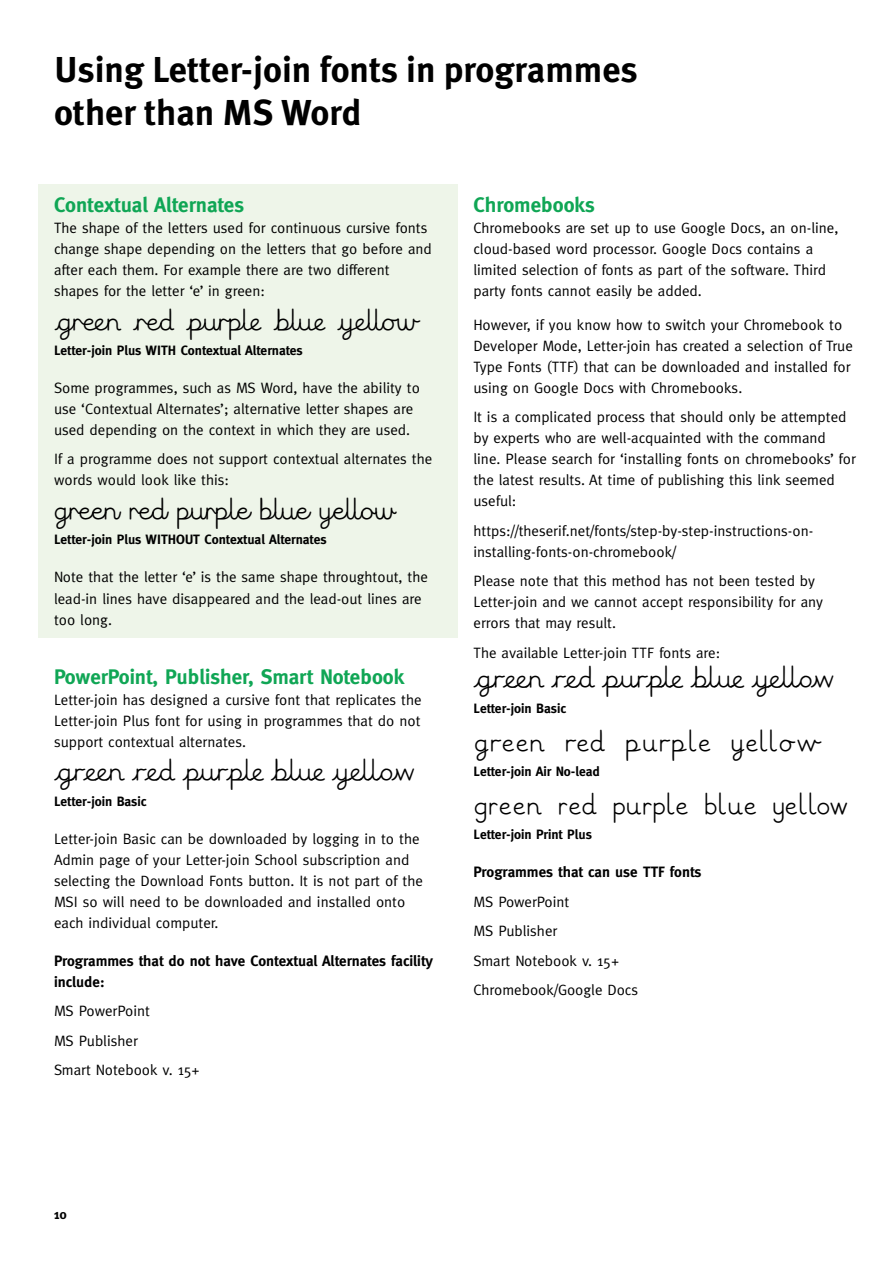
<style>
.page{position:relative;width:893px;height:1263px;background:#fff}
.page>*{position:absolute;margin:0;border:0;box-sizing:border-box;transform-origin:0 0}
.t1{font:700 36px/43.2px "Meta Plus";color:#000}
.t2{font:31.5px "Letter join Plus 1";color:#000}
.t3{font:31.5px "Letter join Basic 15";color:#000}
.t4{font:31.5px "Letter join Basic 32";color:#000}
.t5{font:31.5px "Letter join Print Plus 4";color:#000}
.t6{font:31.5px "Letter join Air No lead 32";letter-spacing:-.01em;color:#000}
.t7{font:700 21px "Meta";color:#10a655}
.t8{font:15px/21px "Meta";color:#000}
.t9{font:700 15px/21px "Meta";color:#000}
.t10{font:700 13.5px "Meta";color:#000}
.t11{font:700 13.5px "Meta Plus";color:#000}
</style>
<div class="page">
<div style="left:38px;top:184px;width:420px;height:454px;background:#eef5e9"></div>
<h1 class="t1" style="left:54px;top:48px;width:585px">Using Letter-join fonts in programmes other than MS Word</h1>
<h3 class="t7" style="left:54px;top:192px;width:192px">Contextual Alternates</h3>
<p class="t8" style="left:54px;top:217px;width:379px">The shape of the letters used for continuous cursive fonts change shape depending on the letters that go before and after each them. For example there are two different shapes for the letter ‘e’ in green:</p>
<h2 class="t2" style="left:54px;top:302px;width:369px">green red purple blue yellow</h2>
<p class="t10" style="left:54px;top:342px;width:250px">Letter-join Plus WITH Contextual Alternates</p>
<p class="t8" style="left:54px;top:377px;width:367px">Some programmes, such as MS Word, have the ability to use ‘Contextual Alternates’; alternative letter shapes are used depending on the context in which they are used.</p>
<p class="t8" style="left:54px;top:449px;width:380px">If a programme does not support contextual alternates the words would look like this:</p>
<h2 class="t2" style="left:54px;top:492px;width:345px">green red purple blue yellow</h2>
<p class="t10" style="left:54px;top:532px;width:274px">Letter-join Plus WITHOUT Contextual Alternates</p>
<p class="t8" style="left:54px;top:567px;width:375px">Note that the letter ‘e’ is the same shape throughtout, the lead-in lines have disappeared and the lead-out lines are too long.</p>
<h3 class="t7" style="left:54px;top:664px;width:352px">PowerPoint, Publisher, Smart Notebook</h3>
<p class="t8" style="left:54px;top:689px;width:369px;text-align:justify">Letter-join has designed a cursive font that replicates the Letter-join Plus font for using in programmes that do not support contextual alternates.</p>
<h2 class="t3" style="left:54px;top:753px;width:360px">green red purple blue yellow</h2>
<p class="t10" style="left:54px;top:793px;width:94px">Letter-join Basic</p>
<p class="t8" style="left:54px;top:828px;width:370px">Letter-join Basic can be downloaded by logging in to the Admin page of your Letter-join School subscription and selecting the Download Fonts button. It is not part of the MSI so will need to be downloaded and installed onto each individual computer.</p>
<p class="t9" style="left:54px;top:950px;width:381px">Programmes that do not have Contextual Alternates facility include:</p>
<p class="t8" style="left:54px;top:996px;width:147px;line-height:29.5px">MS PowerPoint<br>MS Publisher<br>Smart Notebook v. 15+</p>
<h3 class="t7" style="left:473px;top:192px;width:123px">Chromebooks</h3>
<p class="t8" style="left:473px;top:217px;width:366px">Chromebooks are set up to use Google Docs, an on-line, cloud-based word processor. Google Docs contains a limited selection of fonts as part of the software. Third party fonts cannot easily be added.</p>
<p class="t8" style="left:473px;top:314px;width:381px">However, if you know how to switch your Chromebook to Developer Mode, Letter-join has created a selection of True Type Fonts (TTF) that can be downloaded and installed for using on Google Docs with Chromebooks.</p>
<p class="t8" style="left:473px;top:406px;width:384px">It is a complicated process that should only be attempted by experts who are well-acquainted with the command line. Please search for ‘installing fonts on chromebooks’ for the latest results. At time of publishing this link seemed useful:</p>
<p class="t8" style="left:473px;top:520px;width:341px">https://theserif.net/fonts/step-by-step-instructions-on&shy;installing-fonts-on-chromebook/</p>
<p class="t8" style="left:473px;top:570px;width:351px">Please note that this method has not been tested by<br>Letter-join and we cannot accept responsibility for any errors that may result.</p>
<p class="t8" style="left:473px;top:642px;width:248px">The available Letter-join TTF fonts are:</p>
<h2 class="t4" style="left:473px;top:660px;width:360px">green red purple blue yellow</h2>
<p class="t10" style="left:473px;top:700px;width:94px">Letter-join Basic</p>
<h2 class="t6" style="left:473px;top:723px;width:351px">green red purple yellow</h2>
<p class="t10" style="left:473px;top:763px;width:128px">Letter-join Air No-lead</p>
<h2 class="t5" style="left:473px;top:786px;width:376px">green red purple blue yellow</h2>
<p class="t10" style="left:473px;top:826px;width:120px">Letter-join Print Plus</p>
<p class="t9" style="left:473px;top:861px;width:230px">Programmes that can use TTF fonts</p>
<p class="t8" style="left:473px;top:886px;width:166px;line-height:29.5px">MS PowerPoint<br>MS Publisher<br>Smart Notebook v. 15+<br>Chromebook/Google Docs</p>
<p class="t11" style="left:54px;top:1207px;width:14px">10</p>
</div>
